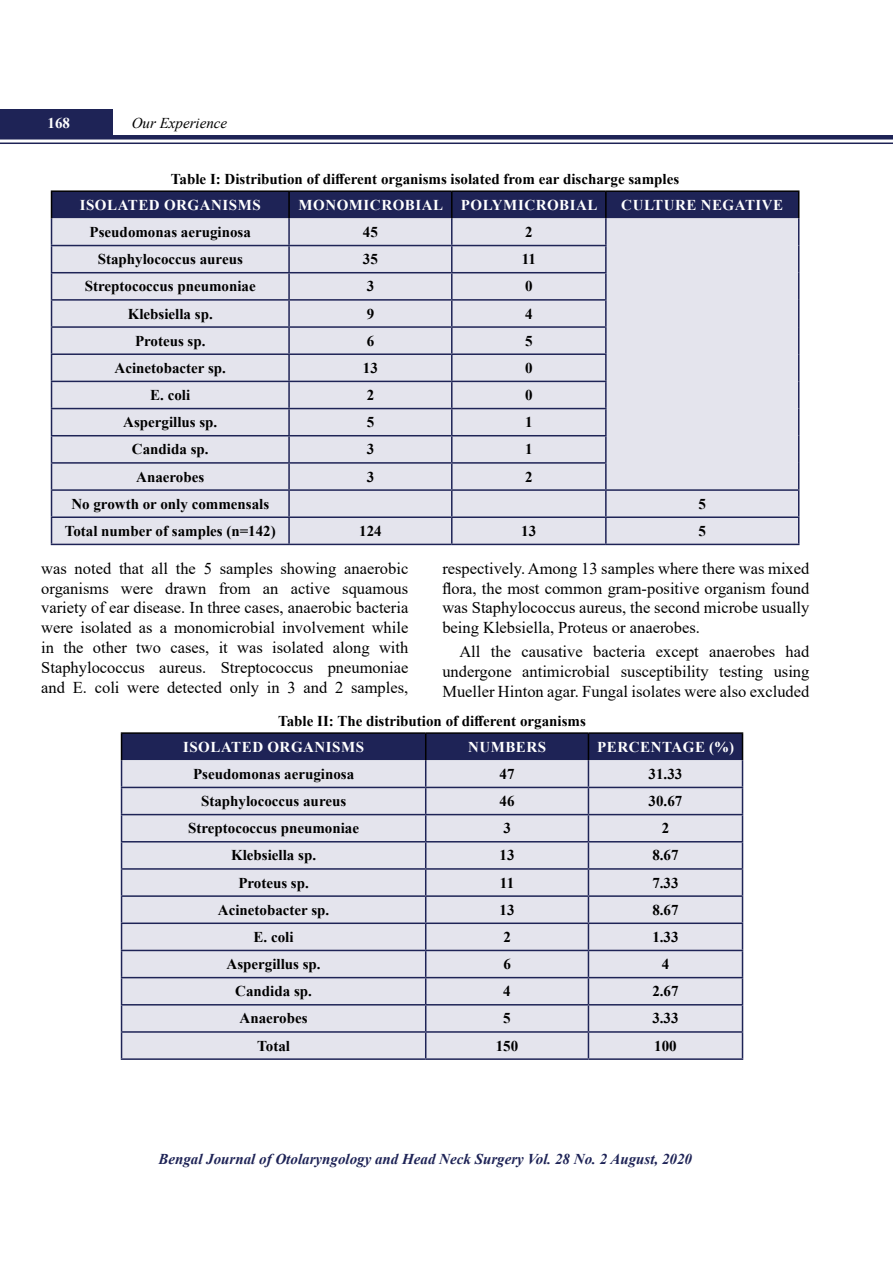
<style>
.page{position:relative;width:893px;height:1263px;background:#fff}
.page>*{position:absolute;margin:0;border:0;box-sizing:border-box;transform-origin:0 0}
.t1{font:16.5px/19.8px "Times New Roman";color:#000;text-align:justify}
.t2{font:700 15px "Times New Roman";color:#000}
.t3{font:700 15px "Times New Roman";letter-spacing:.035em;color:#fff}
.t4{font:italic 700 15px "Times New Roman";color:#1e2356}
.t5{font:italic 15px "Times New Roman";color:#000}
</style>
<div class="page">
<div style="left:0;top:109px;width:113px;height:27px;background:#1e2356"></div>
<div style="left:0;top:135px;width:893px;height:5px;background:#1e2356"></div>
<hr style="left:0;top:142px;width:893px;height:2px;background:#1e2356">
<hr style="left:121px;top:732px;width:305px;height:2px;background:#000">
<hr style="left:426px;top:732px;width:162px;height:2px;background:#000">
<hr style="left:588px;top:732px;width:155px;height:2px;background:#000">
<svg style="left:121px;top:733px;width:622px;height:327px;background:#c8c8d7"></svg>
<hr style="left:606px;top:190px;width:193px;height:2px;background:#000">
<hr style="left:51px;top:190px;width:238px;height:2px;background:#000">
<hr style="left:51px;top:544px;width:238px;height:1px;background:#1e2356">
<hr style="left:289px;top:544px;width:163px;height:1px;background:#1e2356">
<hr style="left:452px;top:544px;width:154px;height:1px;background:#1e2356">
<hr style="left:606px;top:544px;width:193px;height:1px;background:#1e2356">
<hr style="left:289px;top:190px;width:163px;height:2px;background:#000">
<hr style="left:452px;top:190px;width:154px;height:2px;background:#000">
<svg style="left:51px;top:191px;width:748px;height:353px;background:#cbccda"></svg>
<hr style="left:606px;top:489px;width:193px;height:2px;background:#1e2356">
<p class="t3" style="left:48px;top:112px;width:24px">168</p>
<p class="t5" style="left:132px;top:113px;width:97px">Our Experience</p>
<p class="t2" style="left:171px;top:169px;width:510px">Table I: Distribution of different organisms isolated from ear discharge samples</p>
<p class="t3" style="left:80px;top:194px;width:154px">Isolated Organisms</p>
<p class="t3" style="left:298px;top:194px;width:63px">Monomicr</p>
<p class="t3" style="left:393px;top:194px;width:23px">obia</p>
<p class="t3" style="left:433px;top:194px;width:82px">l Polymicr</p>
<p class="t3" style="left:547px;top:194px;width:23px">obia</p>
<p class="t3" style="left:587px;top:194px;width:12px">l</p>
<p class="t3" style="left:621px;top:194px;width:163px">c ulture negative</p>
<p class="t2" style="left:90px;top:221px;width:163px">Pseudomonas aeruginosa</p>
<p class="t2" style="left:363px;top:221px;width:16px">45</p>
<p class="t2" style="left:525px;top:221px;width:9px">2</p>
<p class="t2" style="left:98px;top:248px;width:147px">Staphylococcus aureus</p>
<p class="t2" style="left:363px;top:248px;width:16px">35</p>
<p class="t2" style="left:522px;top:248px;width:16px">11</p>
<p class="t2" style="left:85px;top:275px;width:172px">Streptococcus pneumoniae</p>
<p class="t2" style="left:367px;top:275px;width:9px">3</p>
<p class="t2" style="left:525px;top:275px;width:9px">0</p>
<p class="t2" style="left:128px;top:303px;width:87px">Klebsiella sp.</p>
<p class="t2" style="left:367px;top:303px;width:9px">9</p>
<p class="t2" style="left:525px;top:303px;width:9px">4</p>
<p class="t2" style="left:135px;top:330px;width:72px">Proteus sp.</p>
<p class="t2" style="left:367px;top:330px;width:9px">6</p>
<p class="t2" style="left:525px;top:330px;width:9px">5</p>
<p class="t2" style="left:115px;top:357px;width:113px">Acinetobacter sp.</p>
<p class="t2" style="left:363px;top:357px;width:16px">13</p>
<p class="t2" style="left:525px;top:357px;width:9px">0</p>
<p class="t2" style="left:150px;top:384px;width:42px">E. coli</p>
<p class="t2" style="left:367px;top:384px;width:9px">2</p>
<p class="t2" style="left:525px;top:384px;width:9px">0</p>
<p class="t2" style="left:123px;top:411px;width:96px">Aspergillus sp.</p>
<p class="t2" style="left:367px;top:411px;width:9px">5</p>
<p class="t2" style="left:525px;top:411px;width:9px">1</p>
<p class="t2" style="left:132px;top:438px;width:78px">Candida sp.</p>
<p class="t2" style="left:367px;top:438px;width:9px">3</p>
<p class="t2" style="left:525px;top:438px;width:9px">1</p>
<p class="t2" style="left:136px;top:466px;width:70px">Anaerobes</p>
<p class="t2" style="left:367px;top:466px;width:9px">3</p>
<p class="t2" style="left:525px;top:466px;width:9px">2</p>
<p class="t2" style="left:71px;top:493px;width:199px">No growth or only commensals</p>
<p class="t2" style="left:699px;top:493px;width:9px">5</p>
<p class="t2" style="left:65px;top:520px;width:213px">Total number of samples (n=142)</p>
<p class="t2" style="left:359px;top:520px;width:24px">124</p>
<p class="t2" style="left:521px;top:520px;width:16px">13</p>
<p class="t2" style="left:699px;top:520px;width:9px">5</p>
<p class="t1" style="left:41px;top:558px;width:369px">was noted that all the 5 samples showing anaerobic organisms were drawn from an active squamous variety of ear disease. In three cases, anaerobic bacteria were isolated as a monomicrobial involvement while in the other two cases, it was isolated along with Staphylococcus aureus. Streptococcus pneumoniae and E. coli were detected only in 3 and 2 samples,</p>
<p class="t1" style="left:442px;top:558px;width:369px">respectively. Among 13 samples where there was mixed flora, the most common gram-positive organism found was Staphylococcus aureus, the second microbe usually being Klebsiella, Proteus or anaerobes.</p>
<p class="t1" style="left:442px;top:641px;width:369px;text-indent:17px">All the causative bacteria except anaerobes had undergone antimicrobial susceptibility testing using Mueller Hinton agar. Fungal isolates were also excluded</p>
<p class="t2" style="left:278px;top:710px;width:309px">Table II: The distribution of different organisms</p>
<p class="t3" style="left:183px;top:736px;width:154px">Isolated organisms</p>
<p class="t3" style="left:468px;top:736px;width:69px">Numbers</p>
<p class="t3" style="left:597px;top:736px;width:138px">Percentage (%)</p>
<p class="t2" style="left:193px;top:763px;width:163px">Pseudomonas aeruginosa</p>
<p class="t2" style="left:500px;top:763px;width:16px">47</p>
<p class="t2" style="left:649px;top:763px;width:35px">31.33</p>
<p class="t2" style="left:201px;top:790px;width:147px">Staphylococcus aureus</p>
<p class="t2" style="left:500px;top:790px;width:16px">46</p>
<p class="t2" style="left:649px;top:790px;width:35px">30.67</p>
<p class="t2" style="left:188px;top:817px;width:172px">Streptococcus pneumoniae</p>
<p class="t2" style="left:503px;top:817px;width:9px">3</p>
<p class="t2" style="left:662px;top:817px;width:9px">2</p>
<p class="t2" style="left:231px;top:844px;width:87px">Klebsiella sp.</p>
<p class="t2" style="left:500px;top:844px;width:16px">13</p>
<p class="t2" style="left:652px;top:844px;width:28px">8.67</p>
<p class="t2" style="left:238px;top:872px;width:72px">Proteus sp.</p>
<p class="t2" style="left:500px;top:872px;width:16px">11</p>
<p class="t2" style="left:652px;top:872px;width:28px">7.33</p>
<p class="t2" style="left:218px;top:899px;width:113px">Acinetobacter sp.</p>
<p class="t2" style="left:500px;top:899px;width:16px">13</p>
<p class="t2" style="left:652px;top:899px;width:28px">8.67</p>
<p class="t2" style="left:254px;top:926px;width:42px">E. coli</p>
<p class="t2" style="left:503px;top:926px;width:9px">2</p>
<p class="t2" style="left:652px;top:926px;width:28px">1.33</p>
<p class="t2" style="left:227px;top:953px;width:96px">Aspergillus sp.</p>
<p class="t2" style="left:503px;top:953px;width:9px">6</p>
<p class="t2" style="left:662px;top:953px;width:9px">4</p>
<p class="t2" style="left:235px;top:980px;width:78px">Candida sp.</p>
<p class="t2" style="left:503px;top:980px;width:9px">4</p>
<p class="t2" style="left:652px;top:980px;width:28px">2.67</p>
<p class="t2" style="left:240px;top:1007px;width:70px">Anaerobes</p>
<p class="t2" style="left:503px;top:1007px;width:9px">5</p>
<p class="t2" style="left:652px;top:1007px;width:28px">3.33</p>
<p class="t2" style="left:257px;top:1035px;width:34px">Total</p>
<p class="t2" style="left:496px;top:1035px;width:24px">150</p>
<p class="t2" style="left:654px;top:1035px;width:24px">100</p>
<p class="t4" style="left:158px;top:1148px;width:535px">Bengal Journal of Otolaryngology and Head Neck Surgery Vol. 28 No. 2 August, 2020</p>
</div>
